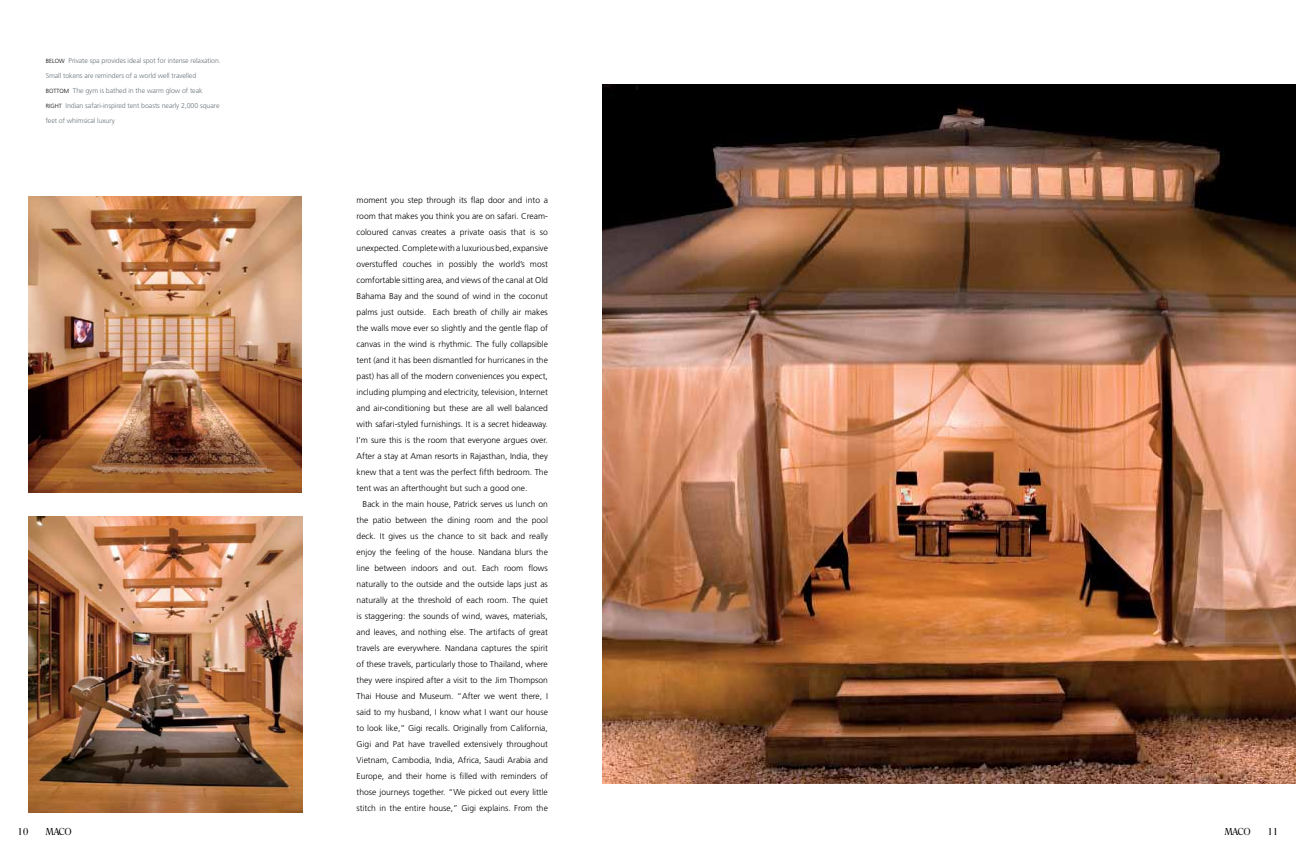
<style>
.page{position:relative;width:1296px;height:864px;background:#fff}
.page>*{position:absolute;margin:0;border:0;box-sizing:border-box;transform-origin:0 0}
.t1{font:10px "OPTI Romana Roman";letter-spacing:-.05em;color:#000}
.t2{font:300 8.5px/16px "Frutiger";color:#000;text-align:justify}
.t3{font:300 7px/15px "Frutiger";letter-spacing:-.01em;color:#6a747b}
.s1{font-size:6px;color:#000}
</style>
<div class="page">
<img style="left:602px;top:85px;width:694px;height:699px">
<img style="left:29px;top:197px;width:273px;height:296px">
<img style="left:29px;top:516px;width:273px;height:297px">
<p class="t3" style="left:46px;top:53px;width:177px"><span class="s1">BELOW</span> Private spa provides ideal spot for intense relaxation.<br>Small tokens are reminders of a world well travelled <span class="s1">BOTTOM</span> The gym is bathed in the warm glow of teak<br><span class="s1">RIGHT</span> Indian safari-inspired tent boasts nearly 2,000 square feet of whimsical luxury</p>
<p class="t2" style="left:357px;top:192px;width:193px">moment you step through its flap door and into a room that makes you think you are on safari. Cream&shy;coloured canvas creates a private oasis that is so unexpected. Complete with a luxurious bed, expansive overstuffed couches in possibly the world’s most comfortable sitting area, and views of the canal at Old Bahama Bay and the sound of wind in the coconut palms just outside. Each breath of chilly air makes the walls move ever so slightly and the gentle flap of canvas in the wind is rhythmic. The fully collapsible tent (and it has been dismantled for hurricanes in the past) has all of the modern conveniences you expect, including plumping and electricity, television, Internet and air-conditioning but these are all well balanced with safari-styled furnishings. It is a secret hideaway.<br>I’m sure this is the room that everyone argues over.<br>After a stay at Aman resorts in Rajasthan, India, they knew that a tent was the perfect fifth bedroom. The tent was an afterthought but such a good one.</p>
<p class="t2" style="left:357px;top:496px;width:193px;text-indent:6px">Back in the main house, Patrick serves us lunch on the patio between the dining room and the pool deck. It gives us the chance to sit back and really enjoy the feeling of the house. Nandana blurs the line between indoors and out. Each room flows naturally to the outside and the outside laps just as naturally at the threshold of each room. The quiet is staggering: the sounds of wind, waves, materials, and leaves, and nothing else. The artifacts of great travels are everywhere. Nandana captures the spirit of these travels, particularly those to Thailand, where they were inspired after a visit to the Jim Thompson Thai House and Museum. “After we went there, I said to my husband, I know what I want our house to look like,” Gigi recalls. Originally from California, Gigi and Pat have travelled extensively throughout Vietnam, Cambodia, India, Africa, Saudi Arabia and Europe, and their home is filled with reminders of those journeys together. “We picked out every little stitch in the entire house,” Gigi explains. From the</p>
<p class="t1" style="left:17px;top:826px;width:12px">10</p>
<p class="t1" style="left:45px;top:826px;width:28px">MACO</p>
<p class="t1" style="left:1224px;top:826px;width:28px">MACO</p>
<p class="t1" style="left:1267px;top:826px;width:12px">11</p>
</div>
